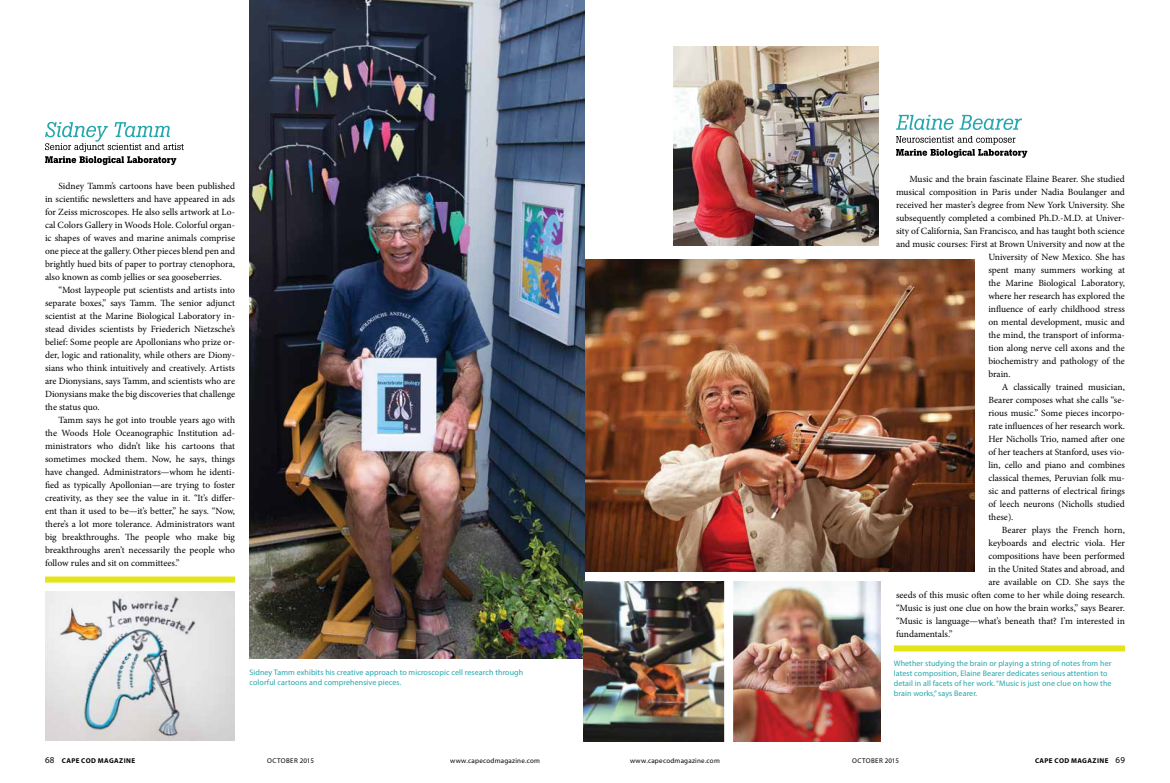
<style>
.page{position:relative;width:1170px;height:783px;background:#fff}
.page>*{position:absolute;margin:0;border:0;box-sizing:border-box;transform-origin:0 0}
.t1{font:9.5px/13px "Minion Pro";letter-spacing:-.005em;color:#000;text-align:justify}
.t2{font:8px/10px "Myriad Pro";letter-spacing:.01em;color:#23a6ac}
.t3{font:7px "Myriad Pro";letter-spacing:.035em;color:#000}
.t4{font:700 7px "Myriad Pro";letter-spacing:.06em;color:#000}
.s1{font-weight:400;font-size:9px}
</style>
<div class="page">
<svg style="left:45px;top:122px;width:139px;height:43px"></svg>
<img style="left:249px;top:0;width:336px;height:659px">
<img style="left:45px;top:592px;width:190px;height:149px">
<div style="left:45px;top:577px;width:190px;height:6px;background:#e4e417"></div>
<img style="left:585px;top:259px;width:390px;height:312px">
<svg style="left:896px;top:115px;width:126px;height:15px"></svg>
<svg style="left:896px;top:136px;width:131px;height:22px"></svg>
<img style="left:674px;top:47px;width:204px;height:199px">
<img style="left:584px;top:582px;width:140px;height:159px">
<img style="left:733px;top:582px;width:147px;height:159px">
<div style="left:894px;top:645px;width:231px;height:6px;background:#e4e417"></div>
<p class="t1" style="left:45px;top:180px;width:192px;text-indent:13px">Sidney Tamm’s cartoons have been published in scientific newsletters and have appeared in ads for Zeiss microscopes. He also sells artwork at Lo&shy;cal Colors Gallery in Woods Hole. Colorful organ&shy;ic shapes of waves and marine animals comprise one piece at the gallery. Other pieces blend pen and brightly hued bits of paper to portray ctenophora, also known as comb jellies or sea gooseberries.</p>
<p class="t1" style="left:45px;top:283px;width:192px;text-indent:13px">“Most laypeople put scientists and artists into separate boxes,” says Tamm. The senior adjunct scientist at the Marine Biological Laboratory in&shy;stead divides scientists by Friederich Nietzsche’s belief: Some people are Apollonians who prize or&shy;der, logic and rationality, while others are Diony&shy;sians who think intuitively and creatively. Artists are Dionysians, says Tamm, and scientists who are Dionysians make the big discoveries that challenge the status quo.</p>
<p class="t1" style="left:45px;top:413px;width:192px;text-indent:13px">Tamm says he got into trouble years ago with the Woods Hole Oceanographic Institution ad&shy;ministrators who didn’t like his cartoons that sometimes mocked them. Now, he says, things have changed. Administrators—whom he identi&shy;fied as typically Apollonian—are trying to foster creativity, as they see the value in it. “It’s differ&shy;ent than it used to be—it’s better,” he says. “Now, there’s a lot more tolerance. Administrators want big breakthroughs. The people who make big breakthroughs aren’t necessarily the people who follow rules and sit on committees.”</p>
<p class="t2" style="left:249px;top:667px;width:275px">Sidney Tamm exhibits his creative approach to microscopic cell research through colorful cartoons and comprehensive pieces.</p>
<p class="t1" style="left:909px;top:172px;width:217px">Music and the brain fascinate Elaine Bearer. She studied</p>
<p class="t1" style="left:896px;top:185px;width:230px">musical composition in Paris under Nadia Boulanger and</p>
<p class="t1" style="left:896px;top:198px;width:230px">received her master’s degree from New York University. She</p>
<p class="t1" style="left:896px;top:211px;width:230px">subsequently completed a combined Ph.D.-M.D. at Univer-</p>
<p class="t1" style="left:896px;top:224px;width:230px">sity of California, San Francisco, and has taught both science</p>
<p class="t1" style="left:896px;top:237px;width:230px">and music courses: First at Brown University and now at the</p>
<p class="t1" style="left:988px;top:250px;width:138px">University of New Mexico. She has</p>
<p class="t1" style="left:988px;top:263px;width:138px">spent many summers working at</p>
<p class="t1" style="left:988px;top:276px;width:138px">the Marine Biological Laboratory,</p>
<p class="t1" style="left:988px;top:289px;width:138px">where her research has explored the</p>
<p class="t1" style="left:988px;top:302px;width:138px">influence of early childhood stress</p>
<p class="t1" style="left:988px;top:315px;width:138px">on mental development, music and</p>
<p class="t1" style="left:988px;top:328px;width:138px">the mind, the transport of informa-</p>
<p class="t1" style="left:988px;top:341px;width:138px">tion along nerve cell axons and the</p>
<p class="t1" style="left:988px;top:354px;width:138px">biochemistry and pathology of the</p>
<p class="t1" style="left:988px;top:367px;width:24px">brain.</p>
<p class="t1" style="left:1002px;top:380px;width:125px">A classically trained musician,</p>
<p class="t1" style="left:988px;top:393px;width:138px">Bearer composes what she calls “se-</p>
<p class="t1" style="left:988px;top:406px;width:138px">rious music.” Some pieces incorpo-</p>
<p class="t1" style="left:988px;top:419px;width:138px">rate influences of her research work.</p>
<p class="t1" style="left:988px;top:432px;width:138px">Her Nicholls Trio, named after one</p>
<p class="t1" style="left:988px;top:445px;width:138px">of her teachers at Stanford, uses vio-</p>
<p class="t1" style="left:988px;top:458px;width:138px">lin, cello and piano and combines</p>
<p class="t1" style="left:988px;top:471px;width:138px">classical themes, Peruvian folk mu-</p>
<p class="t1" style="left:988px;top:484px;width:138px">sic and patterns of electrical firings</p>
<p class="t1" style="left:988px;top:497px;width:138px">of leech neurons (Nicholls studied</p>
<p class="t1" style="left:988px;top:510px;width:27px">these).</p>
<p class="t1" style="left:1002px;top:523px;width:125px">Bearer plays the French horn,</p>
<p class="t1" style="left:988px;top:536px;width:138px">keyboards and electric viola. Her</p>
<p class="t1" style="left:988px;top:549px;width:138px">compositions have been performed</p>
<p class="t1" style="left:988px;top:562px;width:138px">in the United States and abroad, and</p>
<p class="t1" style="left:988px;top:575px;width:138px">are available on CD. She says the</p>
<p class="t1" style="left:896px;top:588px;width:230px">seeds of this music often come to her while doing research.</p>
<p class="t1" style="left:896px;top:601px;width:230px">“Music is just one clue on how the brain works,” says Bearer.</p>
<p class="t1" style="left:896px;top:614px;width:230px">“Music is language—what’s beneath that? I’m interested in</p>
<p class="t1" style="left:896px;top:627px;width:58px">fundamentals.”</p>
<p class="t2" style="left:894px;top:659px;width:219px">Whether studying the brain or playing a string of notes from her latest composition, Elaine Bearer dedicates serious attention to detail in all facets of her work. “Music is just one clue on how the brain works,” says Bearer.</p>
<p class="t4" style="left:45px;top:756px;width:92px"><span class="s1">68</span> CAPE COD MAGAZINE</p>
<p class="t3" style="left:267px;top:756px;width:48px">OCTOBER 2015</p>
<p class="t3" style="left:450px;top:756px;width:91px">www.capecodmagazine.com</p>
<p class="t3" style="left:630px;top:756px;width:91px">www.capecodmagazine.com</p>
<p class="t3" style="left:852px;top:756px;width:48px">OCTOBER 2015</p>
<p class="t4" style="left:1035px;top:756px;width:91px">CAPE COD MAGAZINE <span class="s1">69</span></p>
</div>
